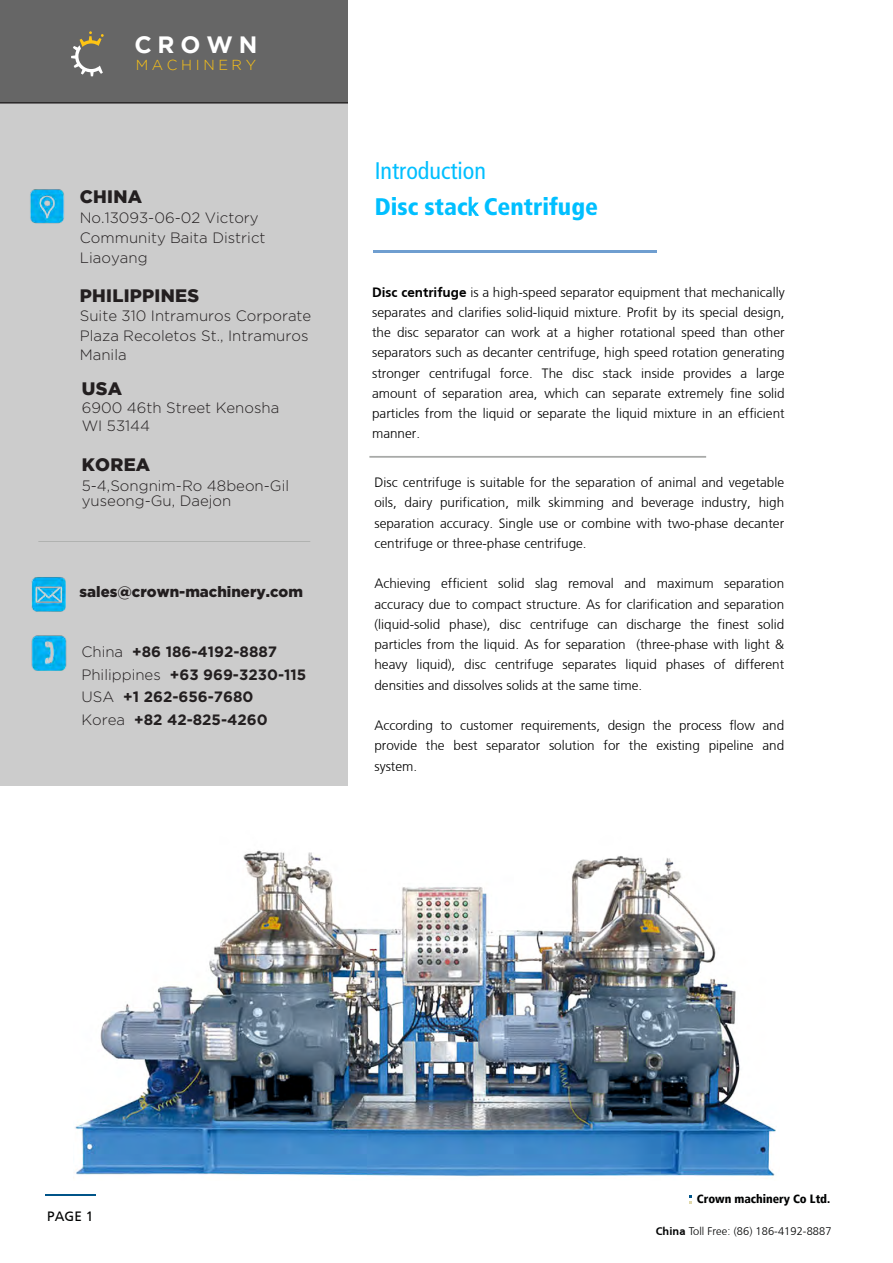
<style>
.page{position:relative;width:893px;height:1263px;background:#fff}
.page>*{position:absolute;margin:0;border:0;box-sizing:border-box;transform-origin:0 0}
.t1{font:900 condensed 24px/36px "Frutiger LT Std";color:#00bfff}
.t2{font:700 23.55px "Gotham";letter-spacing:.25em;color:#fff}
.t3{font:900 18px "Gotham";letter-spacing:.015em;color:#231f20}
.t4{font:300 15px/19.8px "Gotham";color:#231f20}
.t5{font:700 15px/22.6px "Gotham";color:#231f20}
.t6{font:900 15px "Gotham";color:#221e1f}
.t7{font:300 14.4px "Gotham";letter-spacing:.25em;color:#fdc414}
.t8{font:300 13.5px/20.2px "Frutiger CE45";color:#000;text-align:justify}
.t9{font:300 13.5px/20.2px "Frutiger CE";color:#000;text-align:justify}
.t10{font:13.5px "Frutiger CE";color:#010202}
.t11{font:700 12px "Frutiger LT57 Cn";letter-spacing:-.005em;color:#010202}
.t12{font:300 11.1px "Frutiger CE45";letter-spacing:.005em;color:#010202}
.s1{font-weight:300}
.s2{font-weight:400}
.s3{font-weight:700}
.s4{font-family:"Frutiger CE45"}
.s5{font-style:inherit}
.s6{font-family:"Frutiger CE"}
</style>
<div class="page">
<img style="left:0;top:0;width:347px;height:786px">
<hr style="left:369px;top:456px;width:337px;height:2px;background:#a8aaa8">
<hr style="left:374px;top:250px;width:283px;height:2px;background:#6f9ed0">
<hr style="left:46px;top:1194px;width:50px;height:2px;background:#005488">
<svg style="left:71px;top:31px;width:33px;height:45px"></svg>
<hr style="left:38px;top:541px;width:272px;height:1px;background:#a8aaa8">
<img style="left:26px;top:184px;width:43px;height:46px">
<img style="left:30px;top:571px;width:36px;height:47px">
<img style="left:29px;top:630px;width:41px;height:47px">
<img style="left:75px;top:850px;width:701px;height:327px">
<h2 class="t2" style="left:134px;top:31px;width:125px">CROWN</h2>
<p class="t7" style="left:136px;top:57px;width:122px">MACHINERY</p>
<h3 class="t3" style="left:80px;top:187px;width:64px">CHINA</h3>
<p class="t4" style="left:80px;top:208px;width:187px">No.13093-06-02 Victory<br>Community Baita District<br>Liaoyang</p>
<h3 class="t3" style="left:80px;top:286px;width:121px">PHILIPPINES</h3>
<p class="t4" style="left:80px;top:306px;width:233px;line-height:19.2px">Suite 310 Intramuros Corporate<br>Plaza Recoletos St., Intramuros<br>Manila</p>
<h3 class="t3" style="left:82px;top:378px;width:42px">USA</h3>
<p class="t4" style="left:82px;top:399px;width:199px;line-height:18px">6900 46th Street Kenosha<br>WI 53144</p>
<h3 class="t3" style="left:82px;top:454px;width:70px">KOREA</h3>
<p class="t4" style="left:82px;top:479px;width:209px;line-height:14.2px">5-4,Songnim-Ro 48beon-Gil yuseong-Gu, Daejon</p>
<p class="t6" style="left:80px;top:583px;width:225px">sales@crown-machinery.com</p>
<p class="t5" style="left:81px;top:640px;width:226px"><span class="s1">China</span> +86 186-4192-8887<br><span class="s1">Philippines</span> +63 969-3230-115<br><span class="s1">USA</span> +1 262-656-7680<br><span class="s1">Korea</span> +82 42-825-4260</p>
<h1 class="t1" style="left:375px;top:153px;width:225px"><span class="s2">Introduction<br></span>Disc stac<span class="s2">k</span> Centrifuge</h1>
<p class="t9" style="left:372px;top:282px;width:414px"><span class="s3">Disc centrifuge</span> is a high-speed separator equipment that mechanically separates and clarifies solid-liquid mixture. Profit by its special design, the disc separator can work at a higher rotational speed than other separators such as decanter centrifuge, high speed rotation generating stronger centrifugal force. <span class="s4">T</span>he disc stack inside provides a large amount of separation area, which can separate extremely fine solid particles from the liquid or separate the liquid mixture in an efficient manner.</p>
<p class="t8" style="left:374px;top:472px;width:411px">Disc centrifuge is suitable for the separation of animal and vegetable oils, dairy purification, milk skimming and beverage industry, high separation accuracy. Single use or combine with two-phase decanter centrifuge or three-phase centrifuge.</p>
<p class="t8" style="left:374px;top:573px;width:411px">Achieving efficient solid slag removal and maximum separation accuracy due to compact structure. As for clarification and separation (liquid-solid phase), disc centrifuge can discharge the finest solid particles from the liquid. As for separation (three-phase with light &amp; heavy liquid), disc centrifuge separates liquid phases of different densities and dissolves solids at the same time.</p>
<p class="t8" style="left:374px;top:715px;width:411px">According to customer requirements, design the process flow and provide the best separator solution for the existing pipeline and system.</p>
<p class="t10" style="left:47px;top:1209px;width:47px">PAGE 1</p>
<p class="t11" style="left:697px;top:1191px;width:135px">Crown machinery Co Ltd.</p>
<p class="t12" style="left:656px;top:1224px;width:177px"><span class="s5">China</span> Toll Free: (86) 186<span class="s6">-</span>4192<span class="s6">-</span>8887</p>
</div>
